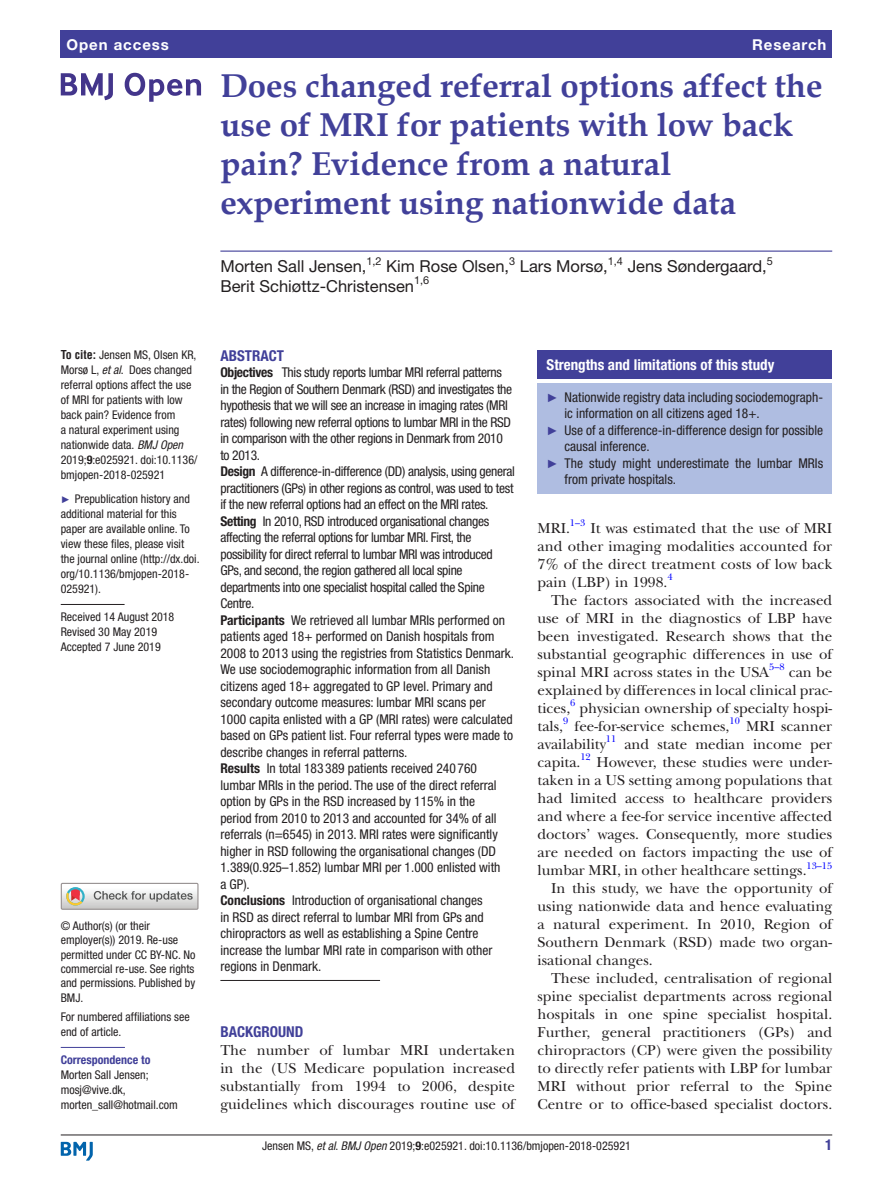
<style>
.page{position:relative;width:893px;height:1191px;background:#fff}
.page>*{position:absolute;margin:0;border:0;box-sizing:border-box;transform-origin:0 0}
.t1{font:700 33px/39px "Book Antiqua";color:#414099}
.t2{font:16.5px "Helvetica Neue LT Std";color:#231f20}
.t3{font:15px/18px "New Baskerville";color:#231f20;text-align:justify}
.t4{font:700 condensed 15px "Helvetica Neue LT Std";color:#fff}
.t5{font:700 condensed 15px "Helvetica Neue LT Std";color:#414099}
.t6{font:700 15px "Helvetica Neue LT Std";letter-spacing:.065em;color:#fff}
.t7{font:condensed 13.5px/16.5px "Helvetica Neue LT Std";color:#231f20}
.t8{font:condensed 12px/15px "Helvetica Neue LT Std";color:#231f20}
.t9{font:700 condensed 12px "Helvetica Neue LT Std";color:#414099}
.t10{font:10.95px "Helvetica Neue LT Std";color:#231f20}
.t11{font:9.9px "New Baskerville";color:#00f}
.s1{font-family:"Helvetica LT Std";font-weight:700}
.s2{font-style:italic}
.s3{font-weight:700}
.s4{font-family:"Arial";font-stretch:normal;font-size:9.75px;color:#414099}
.s5{font-family:"Arial";font-stretch:normal;font-size:12px;color:#414099}
</style>
<div class="page">
<hr style="left:61px;top:1134px;width:771px;height:1px;background:#231f20">
<svg style="left:61px;top:1141px;width:32px;height:19px"></svg>
<div style="left:61px;top:31px;width:771px;height:27px;background:#414099"></div>
<hr style="left:220px;top:250px;width:612px;height:2px;background:#414099">
<hr style="left:61px;top:604px;width:64px;height:1px;background:#231f20">
<hr style="left:61px;top:1047px;width:64px;height:1px;background:#414099">
<svg style="left:61px;top:73px;width:52px;height:27px"></svg>
<svg style="left:125px;top:73px;width:76px;height:29px"></svg>
<div style="left:61px;top:882px;width:138px;height:27px;border:1px solid #969090"></div>
<svg style="left:61px;top:883px;width:137px;height:26px"></svg>
<hr style="left:220px;top:980px;width:160px;height:1px;background:#231f20">
<div style="left:538px;top:350px;width:294px;height:29px;background:#414099"></div>
<div style="left:538px;top:383px;width:294px;height:110px;background:#afbde1"></div>
<p class="t6" style="left:66px;top:35px;width:104px">Open access</p>
<p class="t6" style="left:752px;top:35px;width:76px">Research</p>
<h1 class="t1" style="left:220px;top:66px;width:604px">Does changed referral options affect the use of MRI for patients with low back pain? Evidence from a natural experiment using nationwide data</h1>
<p class="t2" style="left:220px;top:257px;width:148px">Morten Sall Jensen,</p>
<p class="t10" style="left:366px;top:254px;width:17px">1,2</p>
<p class="t2" style="left:386px;top:257px;width:124px">Kim Rose Olsen,</p>
<p class="t10" style="left:509px;top:254px;width:8px">3</p>
<p class="t2" style="left:520px;top:257px;width:90px">Lars Morsø,</p>
<p class="t10" style="left:608px;top:254px;width:17px">1,4</p>
<p class="t2" style="left:628px;top:257px;width:141px">Jens Søndergaard,</p>
<p class="t10" style="left:767px;top:254px;width:8px">5</p>
<p class="t2" style="left:220px;top:276px;width:195px">Berit Schiøttz-Christensen</p>
<p class="t10" style="left:414px;top:274px;width:17px">1,6</p>
<p class="t8" style="left:61px;top:347px;width:138px"><span class="s1">To cite:</span> Jensen MS, Olsen KR,<br>Morsø L, <span class="s2">et al</span>. Does changed referral options affect the use of MRI for patients with low back pain? Evidence from<br>a natural experiment using nationwide data. <span class="s2">BMJ Open<br></span>2019;<span class="s3">9</span>:e025921. doi:10.1136/ bmjopen-2018-025921</p>
<p class="t8" style="left:61px;top:491px;width:140px"><span class="s4">►</span> Prepublication history and additional material for this paper are available online. To view these files, please visit the journal online (http://dx.doi. org/10.1136/bmjopen-2018-<br>025921).</p>
<p class="t8" style="left:61px;top:609px;width:115px">Received 14 August 2018<br>Revised 30 May 2019<br>Accepted 7 June 2019</p>
<p class="t8" style="left:61px;top:918px;width:136px;line-height:14.4px">© Author(s) (or their employer(s)) 2019. Re-use permitted under CC BY-NC. No commercial re-use. See rights and permissions. Published by<br>BMJ.</p>
<p class="t8" style="left:61px;top:1009px;width:130px">For numbered affiliations see end of article.</p>
<p class="t9" style="left:61px;top:1052px;width:91px">Correspondence to</p>
<p class="t8" style="left:61px;top:1067px;width:119px">Morten Sall Jensen; mosj@vive.dk, morten_sall@hotmail.com</p>
<p class="t5" style="left:220px;top:346px;width:65px">Abstract</p>
<p class="t7" style="left:220px;top:364px;width:296px"><span class="s3">Objectives</span> This study reports lumbar MRI referral patterns<br>in the Region of Southern Denmark (RSD) and investigates the hypothesis that we will see an increase in imaging rates (MRI rates) following new referral options to lumbar MRI in the RSD in comparison with the other regions in Denmark from 2010 to 2013.<br><span class="s3">Design</span> A difference-in-difference (DD) analysis, using general practitioners (GPs) in other regions as control, was used to test if the new referral options had an effect on the MRI rates.<br><span class="s3">Setting</span> In 2010, RSD introduced organisational changes affecting the referral options for lumbar MRI. First, the possibility for direct referral to lumbar MRI was introduced GPs, and second, the region gathered all local spine departments into one specialist hospital called the Spine Centre.<br><span class="s3">Participants</span> We retrieved all lumbar MRIs performed on patients aged 18+ performed on Danish hospitals from 2008 to 2013 using the registries from Statistics Denmark.<br>We use sociodemographic information from all Danish citizens aged 18+ aggregated to GP level. Primary and secondary outcome measures: lumbar MRI scans per 1000 capita enlisted with a GP (MRI rates) were calculated based on GPs patient list. Four referral types were made to describe changes in referral patterns.<br><span class="s3">Results</span> In total 183 389 patients received 240 760 lumbar MRIs in the period. The use of the direct referral option by GPs in the RSD increased by 115% in the<br>period from 2010 to 2013 and accounted for 34% of all referrals (n=6545) in 2013. MRI rates were significantly higher in RSD following the organisational changes (DD 1.389(0.925–1.852) lumbar MRI per 1.000 enlisted with<br>a GP).<br><span class="s3">Conclusions</span> Introduction of organisational changes<br>in RSD as direct referral to lumbar MRI from GPs and chiropractors as well as establishing a Spine Centre increase the lumbar MRI rate in comparison with other regions in Denmark.</p>
<p class="t5" style="left:220px;top:1023px;width:83px">Background</p>
<p class="t3" style="left:220px;top:1041px;width:296px">The number of lumbar MRI undertaken in the (US Medicare population increased substantially from 1994 to 2006, despite guidelines which discourages routine use of</p>
<p class="t4" style="left:547px;top:355px;width:229px">Strengths and limitations of this study</p>
<p class="t7" style="left:547px;top:388px;width:278px"><span class="s5">►</span> Nationwide registry data including sociodemograph-</p>
<p class="t7" style="left:565px;top:405px;width:197px">ic information on all citizens aged 18+.</p>
<p class="t7" style="left:547px;top:421px;width:278px"><span class="s5">►</span> Use of a difference-in-difference design for possible</p>
<p class="t7" style="left:565px;top:438px;width:87px">causal inference.</p>
<p class="t7" style="left:547px;top:454px;width:278px"><span class="s5">►</span> The study might underestimate the lumbar MRIs</p>
<p class="t7" style="left:565px;top:471px;width:113px">from private hospitals.</p>
<p class="t3" style="left:538px;top:519px;width:296px">MRI.<sup>1–3</sup> It was estimated that the use of MRI and other imaging modalities accounted for 7% of the direct treatment costs of low back pain (LBP) in 1998.</p>
<p class="t11" style="left:667px;top:571px;width:7px">4</p>
<p class="t3" style="left:538px;top:591px;width:296px;text-indent:14px">The factors associated with the increased use of MRI in the diagnostics of LBP have been investigated. Research shows that the substantial geographic differences in use of spinal MRI across states in the USA</p>
<p class="t11" style="left:769px;top:661px;width:17px">5–8</p>
<p class="t3" style="left:538px;top:663px;width:296px;text-indent:251px">can be explained by differences in local clinical prac&shy;tices,</p>
<p class="t11" style="left:570px;top:697px;width:7px">6</p>
<p class="t3" style="left:579px;top:699px;width:254px">physician ownership of specialty hospi-</p>
<p class="t3" style="left:538px;top:717px;width:27px">tals,</p>
<p class="t11" style="left:563px;top:715px;width:7px">9</p>
<p class="t3" style="left:575px;top:717px;width:156px">fee-for-service schemes,</p>
<p class="t11" style="left:729px;top:715px;width:12px">10</p>
<p class="t3" style="left:746px;top:717px;width:87px">MRI scanner</p>
<p class="t3" style="left:538px;top:735px;width:70px">availability</p>
<p class="t11" style="left:606px;top:733px;width:12px">11</p>
<p class="t3" style="left:624px;top:735px;width:209px">and state median income per</p>
<p class="t3" style="left:538px;top:753px;width:44px">capita.</p>
<p class="t11" style="left:580px;top:751px;width:12px">12</p>
<p class="t3" style="left:538px;top:753px;width:296px;text-indent:59px">However, these studies were under&shy;taken in a US setting among populations that had limited access to healthcare providers and where a fee-for service incentive affected doctors’ wages. Consequently, more studies are needed on factors impacting the use of lumbar MRI, in other healthcare settings.</p>
<p class="t11" style="left:806px;top:859px;width:27px">13–15</p>
<p class="t3" style="left:538px;top:879px;width:296px;text-indent:14px">In this study, we have the opportunity of using nationwide data and hence evaluating a natural experiment. In 2010, Region of Southern Denmark (RSD) made two organ&shy;isational changes.</p>
<p class="t3" style="left:538px;top:969px;width:296px;text-indent:14px">These included, centralisation of regional spine specialist departments across regional hospitals in one spine specialist hospital.<br>Further, general practitioners (GPs) and chiropractors (CP) were given the possibility to directly refer patients with LBP for lumbar MRI without prior referral to the Spine Centre or to office-based specialist doctors.</p>
<p class="t8" style="left:262px;top:1137px;width:370px">Jensen MS, <span class="s2">et al</span>. <span class="s2">BMJ Open</span> 2019;<span class="s3">9</span>:e025921. doi:10.1136/bmjopen-2018-025921</p>
<p class="t5" style="left:825px;top:1135px;width:9px">1</p>
</div>
